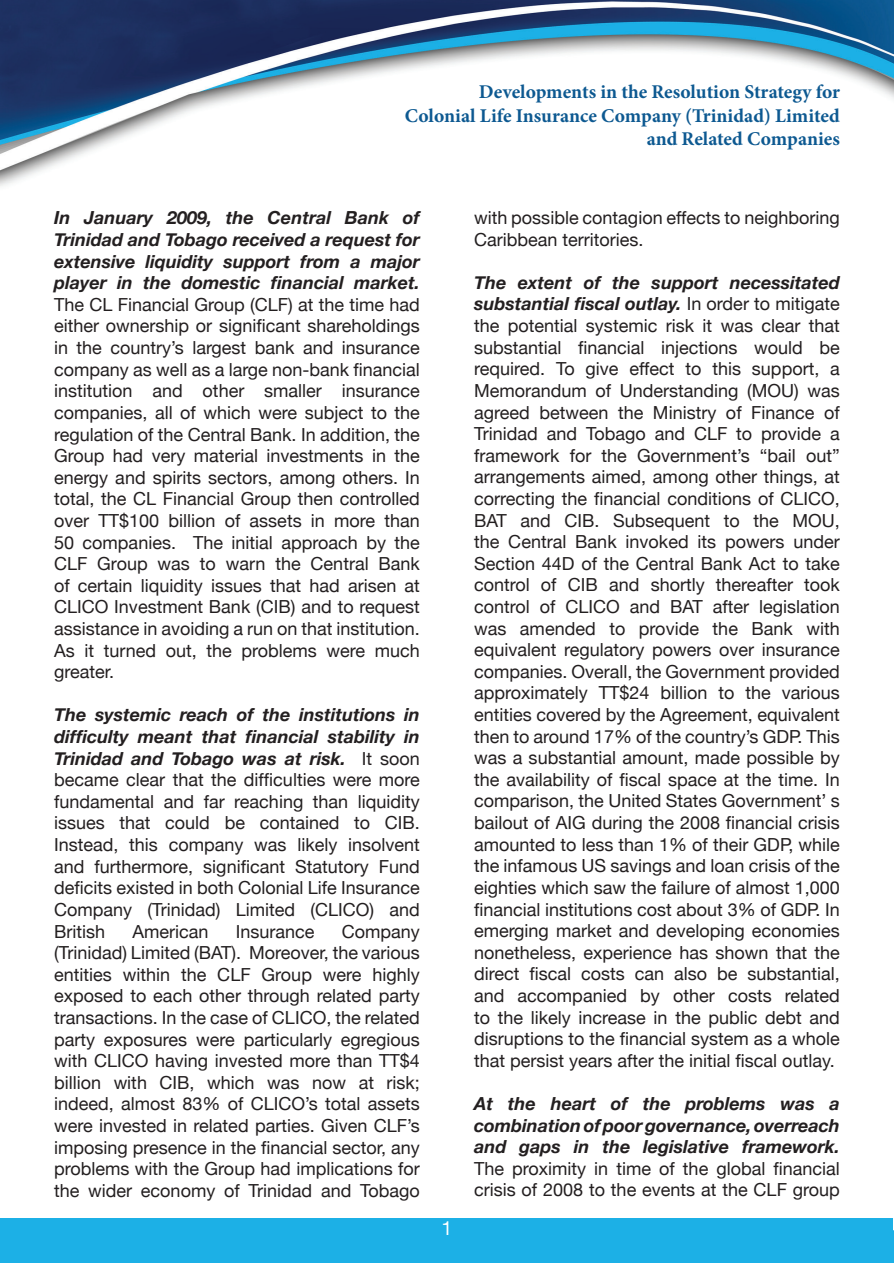
<style>
.page{position:relative;width:894px;height:1263px;background:#fff}
.page>*{position:absolute;margin:0;border:0;box-sizing:border-box;transform-origin:0 0}
.t1{font:700 19.5px/23.4px "Minion Pro";color:#0d5991;text-align:right}
.t2{font:19.5px "Helvetica Neue";color:#fff}
.t3{font:18px/21.6px "Helvetica Neue";color:#231f20;text-align:justify}
.t4{font:italic 700 18px/21.6px "Helvetica Neue";color:#231f20;text-align:justify}
.s1{font-weight:700;font-style:italic}
</style>
<div class="page">
<img style="left:0;top:0;width:893px;height:1263px">
<div style="left:1px;top:1218px;width:891px;height:24px;background:#1cb0e6"></div>
<p class="t1" style="left:404px;top:80px;width:436px">Developments in the Resolution Strategy for<br>Colonial Life Insurance Company (Trinidad) Limited and Related Companies</p>
<p class="t4" style="left:54px;top:207px;width:367px">In January 2009, the Central Bank of Trinidad and Tobago received a request for extensive liquidity support from a major player in the domestic financial market.</p>
<p class="t3" style="left:54px;top:293px;width:367px">The CL Financial Group (CLF) at the time had either ownership or significant shareholdings in the country’s largest bank and insurance company as well as a large non-bank financial institution and other smaller insurance companies, all of which were subject to the regulation of the Central Bank. In addition, the Group had very material investments in the energy and spirits sectors, among others. In total, the CL Financial Group then controlled over TT$100 billion of assets in more than 50 companies. The initial approach by the CLF Group was to warn the Central Bank of certain liquidity issues that had arisen at CLICO Investment Bank (CIB) and to request assistance in avoiding a run on that institution.<br>As it turned out, the problems were much greater.</p>
<p class="t3" style="left:54px;top:704px;width:367px"><span class="s1">The systemic reach of the institutions in difficulty meant that financial stability in Trinidad and Tobago was at risk.</span> It soon became clear that the difficulties were more fundamental and far reaching than liquidity issues that could be contained to CIB.<br>Instead, this company was likely insolvent and furthermore, significant Statutory Fund deficits existed in both Colonial Life Insurance Company (Trinidad) Limited (CLICO) and British</p>
<p class="t3" style="left:54px;top:920px;width:367px;text-indent:288px">Company (Trinidad) Limited (BAT). Moreover, the various entities within the CLF Group were highly exposed to each other through related party transactions. In the case of CLICO, the related party exposures were particularly egregious with CLICO having invested more than TT$4 billion with CIB, which was now at risk; indeed, almost 83% of CLICO’s total assets were invested in related parties. Given CLF’s imposing presence in the financial sector, any problems with the Group had implications for the wider economy of Trinidad and Tobago</p>
<p class="t3" style="left:132px;top:920px;width:78px">American</p>
<p class="t3" style="left:236px;top:920px;width:80px">Insurance</p>
<p class="t2" style="left:441px;top:1216px;width:12px">1</p>
<p class="t3" style="left:474px;top:207px;width:367px">with possible contagion effects to neighboring<br>Caribbean territories.</p>
<p class="t3" style="left:474px;top:271px;width:367px"><span class="s1">The extent of the support necessitated substantial fiscal outlay.</span> In order to mitigate the potential systemic risk it was clear that substantial financial injections would be required. To give effect to this support, a Memorandum of Understanding (MOU) was agreed between the Ministry of Finance of Trinidad and Tobago and CLF to provide a framework for the Government’s “bail out” arrangements aimed, among other things, at correcting the financial conditions of CLICO, BAT and CIB. Subsequent to the MOU, the Central Bank invoked its powers under Section 44D of the Central Bank Act to take control of CIB and shortly thereafter took control of CLICO and BAT after legislation was amended to provide the Bank with equivalent regulatory powers over insurance companies. Overall, the Government provided approximately TT$24 billion to the various entities covered by the Agreement, equivalent then to around 17% of the country’s GDP. This was a substantial amount, made possible by the availability of fiscal space at the time. In comparison, the United States Government’ s bailout of AIG during the 2008 financial crisis amounted to less than 1% of their GDP, while the infamous US savings and loan crisis of the eighties which saw the failure of almost 1,000 financial institutions cost about 3% of GDP. In emerging market and developing economies nonetheless, experience has shown that the direct fiscal costs can also be substantial, and accompanied by other costs related to the likely increase in the public debt and disruptions to the financial system as a whole that persist years after the initial fiscal outlay.</p>
<p class="t4" style="left:474px;top:1092px;width:367px">At the heart of the problems was a combination of poor governance, overreach and gaps in the legislative framework.</p>
<p class="t3" style="left:474px;top:1157px;width:367px">The proximity in time of the global financial crisis of 2008 to the events at the CLF group</p>
</div>
